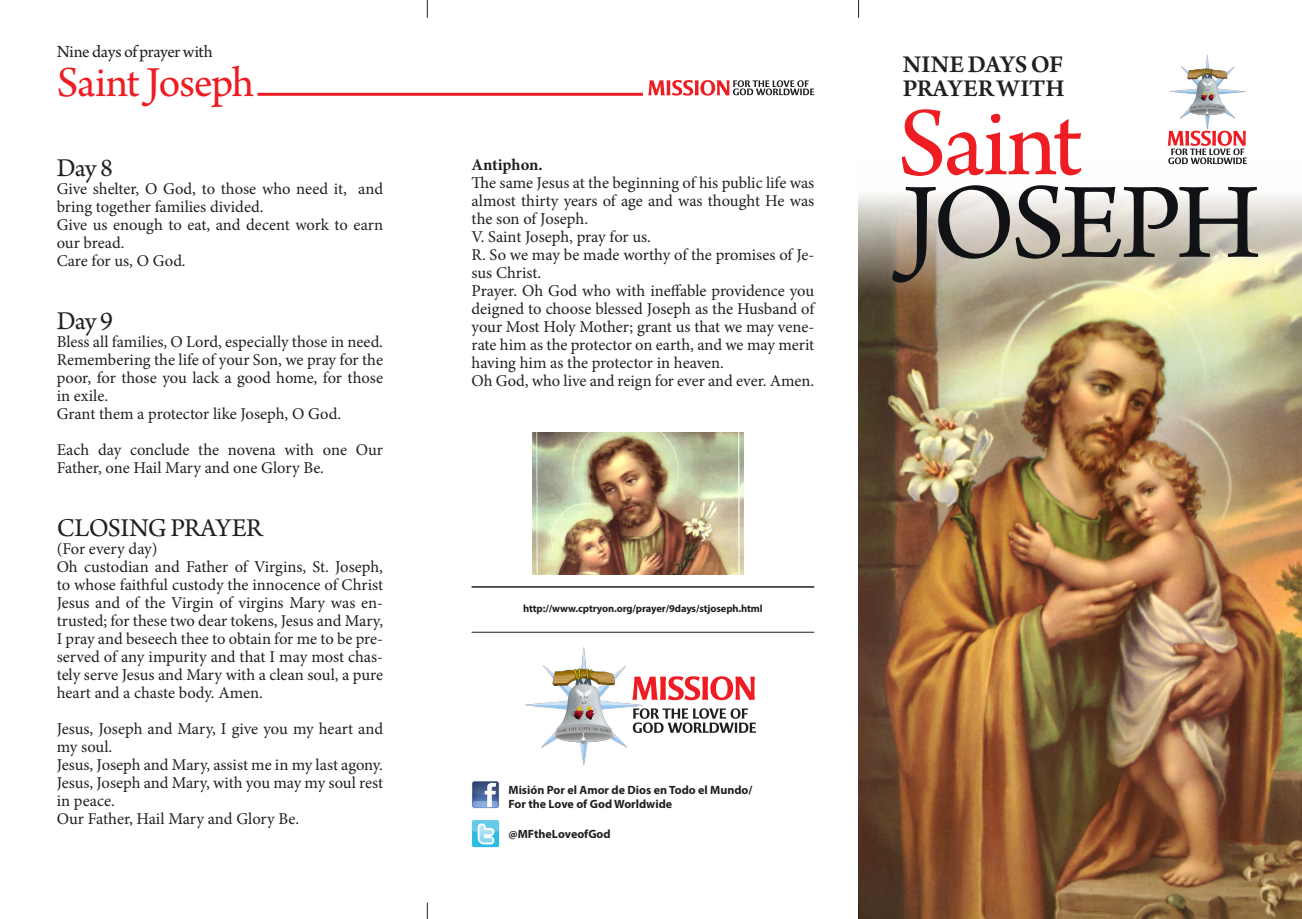
<style>
.page{position:relative;width:1302px;height:919px;background:#fff}
.page>*{position:absolute;margin:0;border:0;box-sizing:border-box;transform-origin:0 0}
.t1{font:112.65px "Arno Pro";letter-spacing:-.045em;color:#101216}
.t2{font:102.3px "Arno Pro";letter-spacing:-.025em;color:#ee1d23}
.t3{font:45px "Arno Pro";letter-spacing:-.03em;color:#ee1d23}
.t4{font:27px "Arno Pro";letter-spacing:-.035em;color:#231f20}
.t5{font:600 25.5px "Arno Pro";letter-spacing:-.005em;color:#231f20}
.t6{font:18px "Arno Pro";letter-spacing:-.025em;color:#231f20}
.t7{font:16.5px/18px "Minion Pro";letter-spacing:-.005em;color:#231f20}
.t8{font:700 16.5px "Minion Pro";letter-spacing:-.005em;color:#231f20}
.t9{font:700 12px "Myriad Pro";color:#231f20}
.t10{font:700 10.5px "Myriad Pro";letter-spacing:-.01em;color:#231f20}
</style>
<div class="page">
<img style="left:858px;top:157px;width:443px;height:761px">
<svg style="left:858px;top:0;width:1px;height:18px"></svg>
<svg style="left:427px;top:0;width:1px;height:18px"></svg>
<svg style="left:858px;top:902px;width:1px;height:16px"></svg>
<svg style="left:427px;top:902px;width:1px;height:16px"></svg>
<hr style="left:257px;top:93px;width:386px;height:3px;background:#ee1d23">
<img style="left:472px;top:781px;width:27px;height:27px">
<img style="left:471px;top:820px;width:28px;height:27px">
<hr style="left:471px;top:586px;width:343px;height:1px;background:#231f20">
<hr style="left:471px;top:632px;width:343px;height:1px;background:#231f20">
<img style="left:525px;top:647px;width:118px;height:118px">
<svg style="left:632px;top:676px;width:122px;height:24px"></svg>
<svg style="left:632px;top:708px;width:124px;height:25px"></svg>
<img style="left:532px;top:432px;width:211px;height:142px">
<img style="left:1170px;top:55px;width:75px;height:75px">
<svg style="left:1167px;top:131px;width:79px;height:33px"></svg>
<svg style="left:648px;top:80px;width:166px;height:16px"></svg>
<p class="t6" style="left:57px;top:41px;width:157px">Nine days of prayer with</p>
<p class="t3" style="left:57px;top:56px;width:199px">Saint Joseph</p>
<p class="t4" style="left:57px;top:152px;width:58px">Day 8</p>
<p class="t7" style="left:57px;top:180px;width:328px">Give shelter, O God, to those who need it, and bring together families divided.</p>
<p class="t7" style="left:57px;top:216px;width:328px">Give us enough to eat, and decent work to earn our bread.</p>
<p class="t7" style="left:57px;top:252px;width:130px">Care for us, O God.</p>
<p class="t4" style="left:57px;top:305px;width:58px">Day 9</p>
<p class="t7" style="left:57px;top:333px;width:328px">Bless all families, O Lord, especially those in need.</p>
<p class="t7" style="left:57px;top:351px;width:328px;text-align:justify">Remembering the life of your Son, we pray for the poor, for those you lack a good home, for those in exile.</p>
<p class="t7" style="left:57px;top:405px;width:286px">Grant them a protector like Joseph, O God.</p>
<p class="t7" style="left:57px;top:441px;width:328px">Each day conclude the novena with one Our<br>Father, one Hail Mary and one Glory Be.</p>
<p class="t4" style="left:57px;top:512px;width:207px">CLOSING PRAYER</p>
<p class="t7" style="left:57px;top:540px;width:102px">(For every day)</p>
<p class="t7" style="left:57px;top:558px;width:328px;text-align:justify">Oh custodian and Father of Virgins, St. Joseph, to whose faithful custody the innocence of Christ Jesus and of the Virgin of virgins Mary was en&shy;trusted; for these two dear tokens, Jesus and Mary, I pray and beseech thee to obtain for me to be pre&shy;served of any impurity and that I may most chas&shy;tely serve Jesus and Mary with a clean soul, a pure heart and a chaste body. Amen.</p>
<p class="t7" style="left:57px;top:720px;width:328px">Jesus, Joseph and Mary, I give you my heart and my soul.</p>
<p class="t7" style="left:57px;top:756px;width:328px">Jesus, Joseph and Mary, assist me in my last agony.</p>
<p class="t7" style="left:57px;top:774px;width:328px">Jesus, Joseph and Mary, with you may my soul rest in peace.</p>
<p class="t7" style="left:57px;top:810px;width:244px">Our Father, Hail Mary and Glory Be.</p>
<p class="t8" style="left:471px;top:153px;width:73px">Antiphon.</p>
<p class="t7" style="left:471px;top:173px;width:344px;text-align:justify">The same Jesus at the beginning of his public life was almost thirty years of age and was thought He was the son of Joseph.</p>
<p class="t7" style="left:471px;top:227px;width:181px">V. Saint Joseph, pray for us.</p>
<p class="t7" style="left:471px;top:245px;width:344px">R. So we may be made worthy of the promises of Je&shy;sus Christ.</p>
<p class="t7" style="left:471px;top:281px;width:344px;text-align:justify">Prayer. Oh God who with ineffable providence you deigned to choose blessed Joseph as the Husband of your Most Holy Mother; grant us that we may vene&shy;rate him as the protector on earth, and we may merit having him as the protector in heaven.</p>
<p class="t7" style="left:471px;top:371px;width:344px">Oh God, who live and reign for ever and ever. Amen.</p>
<p class="t5" style="left:902px;top:49px;width:162px">NINE DAYS OF</p>
<p class="t5" style="left:902px;top:73px;width:163px">PRAYER WITH</p>
<p class="t2" style="left:897px;top:85px;width:186px">Saint</p>
<p class="t1" style="left:902px;top:158px;width:359px">JOSEPH</p>
<p class="t10" style="left:523px;top:601px;width:241px">http://www.cptryon.org/prayer/9days/stjoseph.html</p>
<p class="t9" style="left:508px;top:782px;width:245px">Misión Por el Amor de Dios en Todo el Mundo/</p>
<p class="t9" style="left:508px;top:796px;width:165px">For the Love of God Worldwide</p>
<p class="t9" style="left:508px;top:826px;width:104px">@MFtheLoveofGod</p>
</div>
